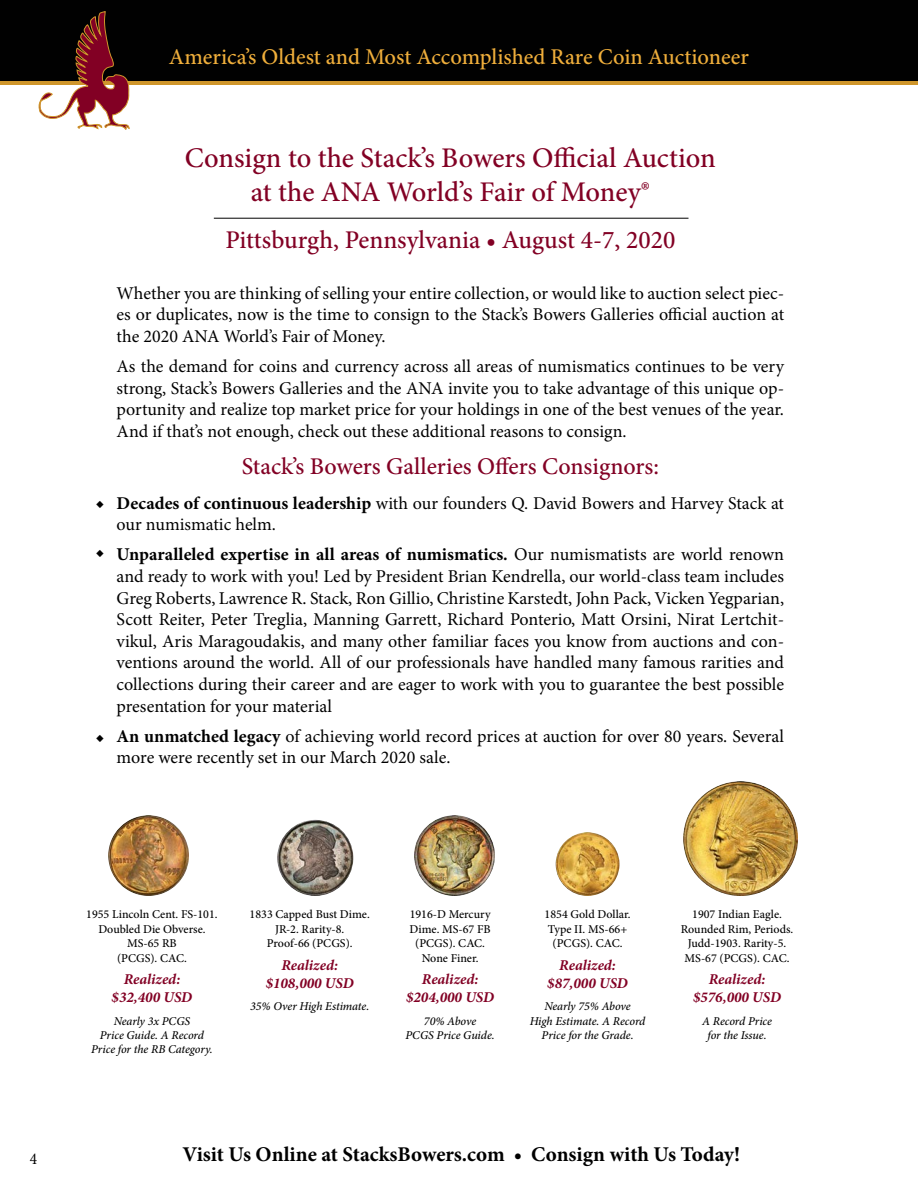
<style>
.page{position:relative;width:918px;height:1188px;background:#fff}
.page>*{position:absolute;margin:0;border:0;box-sizing:border-box;transform-origin:0 0}
.t1{font:500 28.5px/34.5px "Minion Pro";letter-spacing:-.005em;color:#820024;text-align:center}
.t2{font:500 25.5px "Minion Pro";color:#820024}
.t3{font:500 24px "Minion Pro";letter-spacing:.005em;color:#820024}
.t4{font:500 22.5px "Minion Pro";color:#efae3b}
.t5{font:700 21px "Minion Pro";color:#000}
.t6{font:18px/21.6px "Minion Pro";color:#000;text-align:justify}
.t7{font:condensed 16.5px "Minion Pro";color:#000}
.t8{font:italic 700 15px/18px "Minion Pro";color:#820024;text-align:center}
.t9{font:500 12px/14.4px "Minion Pro";color:#000;text-align:center}
.t10{font:italic 500 12px/14.4px "Minion Pro";letter-spacing:-.005em;color:#000;text-align:center}
.s1{font-weight:700}
</style>
<div class="page">
<div style="left:0;top:0;width:918px;height:81px;background:#010101"></div>
<hr style="left:0;top:81px;width:918px;height:3px;background:#cf962b">
<svg style="left:38px;top:0;width:92px;height:130px"></svg>
<hr style="left:214px;top:218px;width:474px;height:1px;background:#000">
<img style="left:108px;top:815px;width:81px;height:81px;border-radius:40px">
<img style="left:277px;top:820px;width:76px;height:76px;border-radius:37px">
<img style="left:414px;top:815px;width:81px;height:81px;border-radius:40px">
<img style="left:556px;top:832px;width:63px;height:64px;border-radius:31px">
<img style="left:683px;top:781px;width:115px;height:115px;border-radius:56px">
<p class="t4" style="left:169px;top:42px;width:582px">America’s Oldest and Most Accomplished Rare Coin Auctioneer</p>
<p class="t6" style="left:96px;top:492px;width:10px">◆</p>
<p class="t6" style="left:96px;top:542px;width:10px">◆</p>
<p class="t6" style="left:96px;top:726px;width:10px">◆</p>
<p class="t1" style="left:185px;top:140px;width:533px">Consign to the Stack’s Bowers Official Auction at the ANA World’s Fair of Money®</p>
<p class="t2" style="left:225px;top:222px;width:451px">Pittsburgh, Pennsylvania • August 4-7, 2020</p>
<p class="t6" style="left:117px;top:282px;width:669px">Whether you are thinking of selling your entire collection, or would like to auction select piec&shy;es or duplicates, now is the time to consign to the Stack’s Bowers Galleries official auction at the 2020 ANA World’s Fair of Money.</p>
<p class="t6" style="left:117px;top:356px;width:669px">As the demand for coins and currency across all areas of numismatics continues to be very strong, Stack’s Bowers Galleries and the ANA invite you to take advantage of this unique op&shy;portunity and realize top market price for your holdings in one of the best venues of the year.<br>And if that’s not enough, check out these additional reasons to consign.</p>
<p class="t3" style="left:242px;top:450px;width:419px">Stack’s Bowers Galleries Offers Consignors:</p>
<p class="t6" style="left:117px;top:492px;width:669px"><span class="s1">Decades of continuous leadership</span> with our founders Q. David Bowers and Harvey Stack at our numismatic helm.</p>
<p class="t6" style="left:117px;top:544px;width:669px"><span class="s1">Unparalleled expertise in all areas of numismatics.</span> Our numismatists are world renown and ready to work with you! Led by President Brian Kendrella, our world-class team includes Greg Roberts, Lawrence R. Stack, Ron Gillio, Christine Karstedt, John Pack, Vicken Yegparian, Scott Reiter, Peter Treglia, Manning Garrett, Richard Ponterio, Matt Orsini, Nirat Lertchit&shy;vikul, Aris Maragoudakis, and many other familiar faces you know from auctions and con&shy;ventions around the world. All of our professionals have handled many famous rarities and collections during their career and are eager to work with you to guarantee the best possible presentation for your material</p>
<p class="t6" style="left:117px;top:725px;width:669px"><span class="s1">An unmatched legacy</span> of achieving world record prices at auction for over 80 years. Several more were recently set in our March 2020 sale.</p>
<p class="t9" style="left:86px;top:907px;width:133px">1955 Lincoln Cent. FS-101.<br>Doubled Die Obverse.<br>MS-65 RB</p>
<p class="t9" style="left:117px;top:951px;width:71px">(PCGS). CAC.</p>
<p class="t8" style="left:112px;top:970px;width:82px">Realized: $32,400 USD</p>
<p class="t10" style="left:114px;top:1013px;width:78px">Nearly 3x PCGS</p>
<p class="t10" style="left:100px;top:1028px;width:106px">Price Guide. A Record</p>
<p class="t10" style="left:91px;top:1042px;width:123px">Price for the RB Category.</p>
<p class="t9" style="left:250px;top:907px;width:122px">1833 Capped Bust Dime.</p>
<p class="t9" style="left:275px;top:922px;width:71px">JR-2. Rarity-8.</p>
<p class="t9" style="left:267px;top:936px;width:87px">Proof-66 (PCGS).</p>
<p class="t8" style="left:266px;top:956px;width:90px">Realized: $108,000 USD</p>
<p class="t10" style="left:250px;top:999px;width:121px">35% Over High Estimate.</p>
<p class="t9" style="left:410px;top:907px;width:82px">1916-D Mercury</p>
<p class="t9" style="left:410px;top:922px;width:83px">Dime. MS-67 FB</p>
<p class="t9" style="left:415px;top:936px;width:71px">(PCGS). CAC.<br>None Finer.</p>
<p class="t8" style="left:406px;top:970px;width:90px">Realized: $204,000 USD</p>
<p class="t10" style="left:406px;top:1013px;width:91px">70% Above<br>PCGS Price Guide.</p>
<p class="t9" style="left:545px;top:907px;width:87px">1854 Gold Dollar.</p>
<p class="t9" style="left:548px;top:922px;width:81px">Type II. MS-66+</p>
<p class="t9" style="left:553px;top:936px;width:71px">(PCGS). CAC.</p>
<p class="t8" style="left:547px;top:956px;width:82px">Realized: $87,000 USD</p>
<p class="t10" style="left:544px;top:999px;width:88px">Nearly 75% Above</p>
<p class="t10" style="left:530px;top:1013px;width:117px">High Estimate. A Record</p>
<p class="t10" style="left:542px;top:1028px;width:93px">Price for the Grade.</p>
<p class="t9" style="left:692px;top:907px;width:91px">1907 Indian Eagle.</p>
<p class="t9" style="left:681px;top:922px;width:114px">Rounded Rim, Periods.<br>Judd-1903. Rarity-5.</p>
<p class="t9" style="left:685px;top:951px;width:106px">MS-67 (PCGS). CAC.</p>
<p class="t8" style="left:693px;top:970px;width:90px">Realized: $576,000 USD</p>
<p class="t10" style="left:702px;top:1013px;width:71px">A Record Price</p>
<p class="t10" style="left:708px;top:1028px;width:61px">for the Issue.</p>
<p class="t7" style="left:30px;top:1147px;width:9px">4</p>
<p class="t5" style="left:182px;top:1140px;width:559px">Visit Us Online at StacksBowers.com • Consign with Us Today!</p>
</div>
